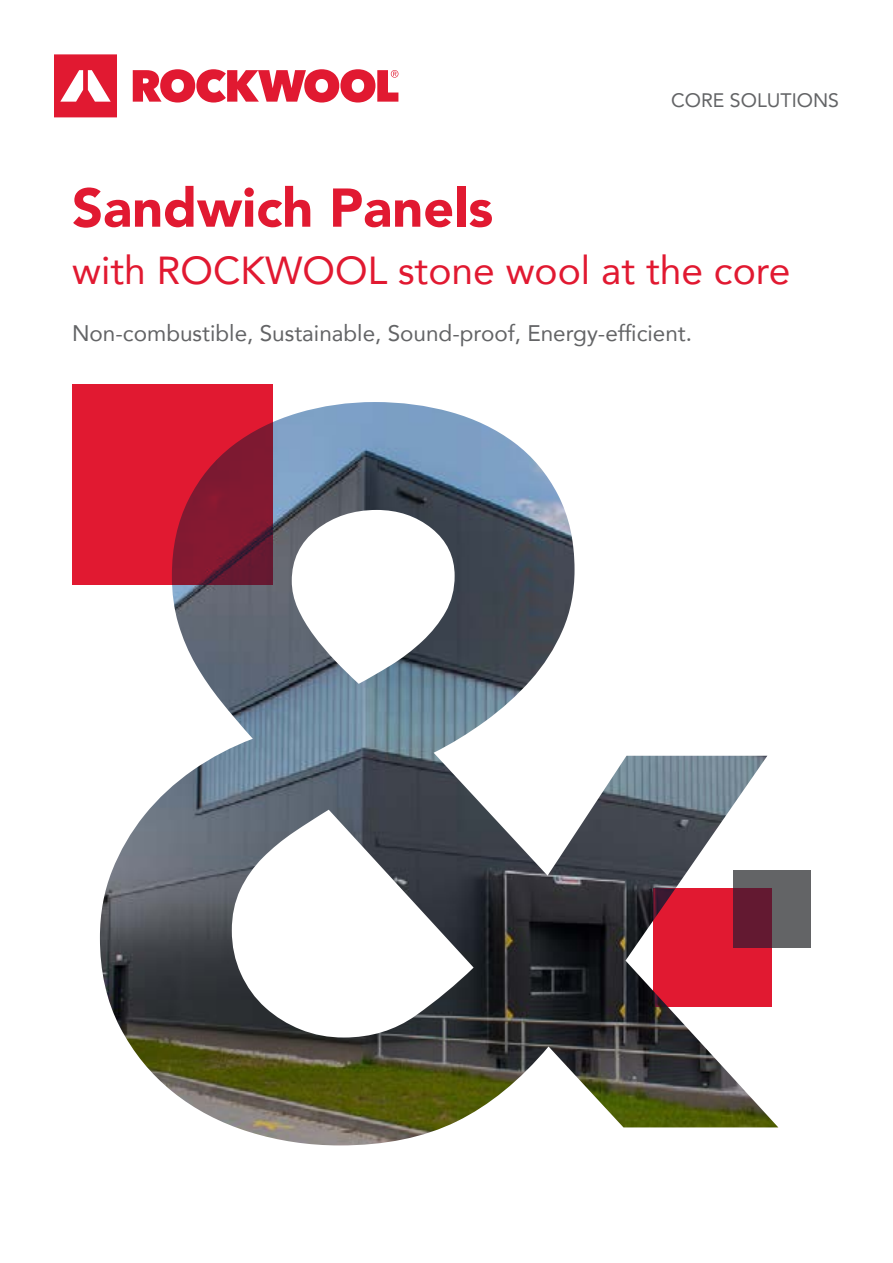
<style>
.page{position:relative;width:893px;height:1263px;background:#fff}
.page>*{position:absolute;margin:0;border:0;box-sizing:border-box;transform-origin:0 0}
.t1{font:900 54px "Avenir";color:#e11931}
.t2{font:39px "Avenir";color:#e11931}
.t3{font:22.5px "Avenir";color:#636466}
.t4{font:19.5px "Avenir";color:#636466}
</style>
<div class="page">
<svg style="left:54px;top:54px;width:63px;height:63px"></svg>
<svg style="left:133px;top:69px;width:265px;height:34px"></svg>
<img style="left:100px;top:402px;width:678px;height:743px">
<div style="left:653px;top:888px;width:118px;height:119px;background:#e11931"></div>
<svg style="left:733px;top:870px;width:77px;height:78px;background:#634651"></svg>
<svg style="left:72px;top:384px;width:200px;height:200px;background:#c41930"></svg>
<p class="t4" style="left:671px;top:85px;width:170px">CORE SOLUTIONS</p>
<h1 class="t1" style="left:72px;top:162px;width:423px">Sandwich Panels</h1>
<h2 class="t2" style="left:72px;top:239px;width:720px">with ROCKWOOL stone wool at the core</h2>
<p class="t3" style="left:72px;top:315px;width:621px">Non-combustible, Sustainable, Sound-proof, Energy-efficient.</p>
</div>
